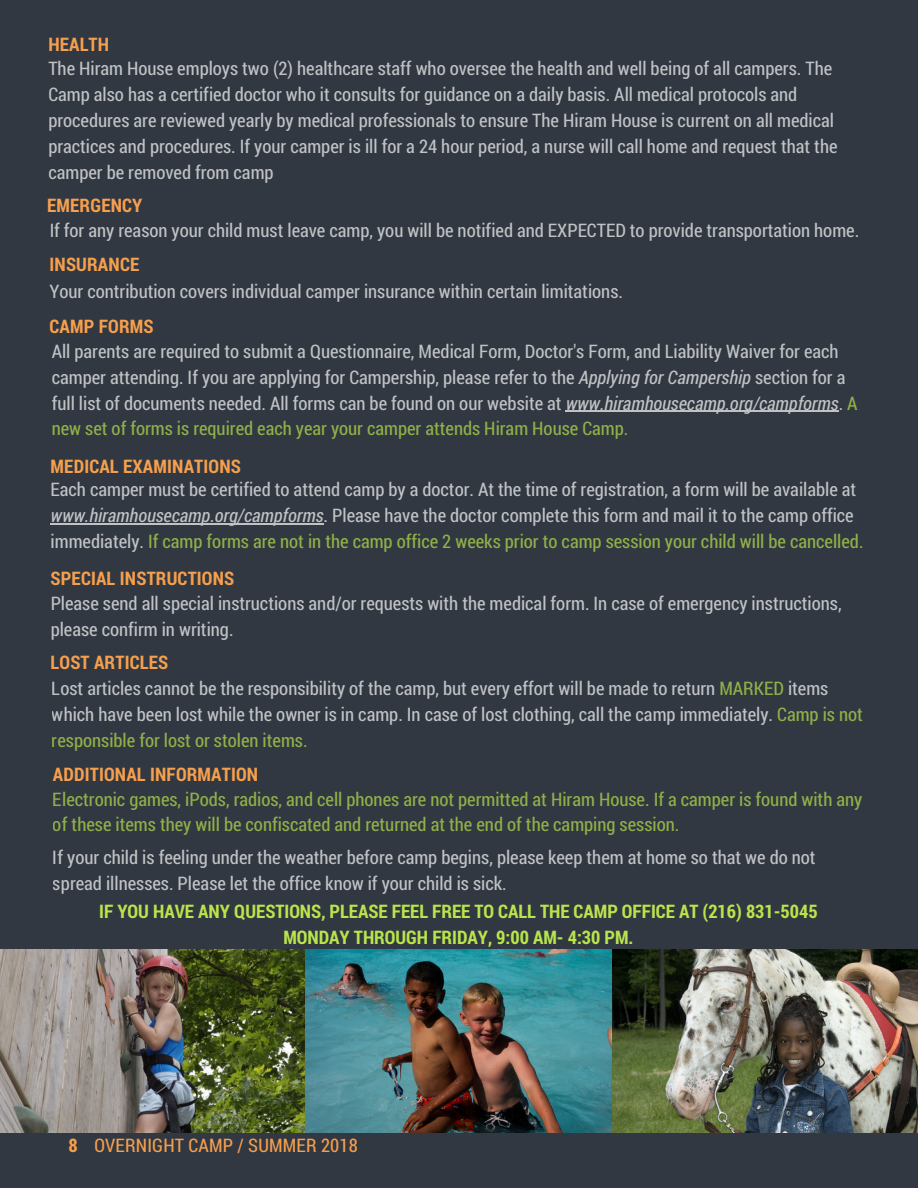
<style>
.page{position:relative;width:918px;height:1188px;background:#313841}
.page>*{position:absolute;margin:0;border:0;box-sizing:border-box;transform-origin:0 0}
.t1{font:18.75px/25.8px "Roboto Condensed";color:#fff}
.t2{font:18.75px/25.8px "Roboto Condensed";color:#b9e54c}
.t3{font:700 18.75px/25.8px "Roboto Condensed";color:#b9e54c;text-align:center}
.t4{font:700 18.75px "Roboto Condensed";letter-spacing:.01em;color:#f69f4d}
.t5{font:18.75px "Roboto Condensed";letter-spacing:.01em;color:#f69f4d}
.s1{font-style:italic}
.s2{color:#b9e54c}
.s3{font-weight:700;color:#f69f4d}
.s4{font-weight:700}
</style>
<div class="page">
<svg style="left:51px;top:523px;width:273px;height:1px"></svg>
<svg style="left:566px;top:411px;width:273px;height:1px"></svg>
<img style="left:0;top:950px;width:918px;height:183px">
<p class="t4" style="left:48px;top:31px;width:62px">HEALTH</p>
<p class="t1" style="left:48px;top:55px;width:791px">The Hiram House employs two (2) healthcare staff who oversee the health and well being of all campers. The Camp also has a certified doctor who it consults for guidance on a daily basis. All medical protocols and procedures are reviewed yearly by medical professionals to ensure The Hiram House is current on all medical practices and procedures. If your camper is ill for a 24 hour period, a nurse will call home and request that the camper be removed from camp</p>
<p class="t4" style="left:47px;top:192px;width:97px">EMERGENCY</p>
<p class="t1" style="left:49px;top:217px;width:811px">If for any reason your child must leave camp, you will be notified and EXPECTED to provide transportation home.</p>
<p class="t4" style="left:49px;top:251px;width:91px">INSURANCE</p>
<p class="t1" style="left:49px;top:278px;width:575px">Your contribution covers individual camper insurance within certain limitations.</p>
<p class="t4" style="left:49px;top:313px;width:106px">CAMP FORMS</p>
<p class="t1" style="left:52px;top:338px;width:807px">All parents are required to submit a Questionnaire, Medical Form, Doctor's Form, and Liability Waiver for each camper attending. If you are applying for Campership, please refer to the <span class="s1">Applying for Campership</span> section for a full list of documents needed. All forms can be found on our website at <span class="s1">www.hiramhousecamp.org/campforms</span>. <span class="s2">A new set of forms is required each year your camper attends Hiram House Camp.</span></p>
<p class="t4" style="left:51px;top:453px;width:192px">MEDICAL EXAMINATIONS</p>
<p class="t1" style="left:51px;top:476px;width:814px">Each camper must be certified to attend camp by a doctor. At the time of registration, a form will be available at <span class="s1">www.hiramhousecamp.org/campforms</span>. Please have the doctor complete this form and mail it to the camp office immediately. <span class="s2">If camp forms are not in the camp office 2 weeks prior to camp session your child will be cancelled.</span></p>
<p class="t4" style="left:51px;top:565px;width:185px">SPECIAL INSTRUCTIONS</p>
<p class="t1" style="left:51px;top:590px;width:793px">Please send all special instructions and/or requests with the medical form. In case of emergency instructions, please confirm in writing.</p>
<p class="t1" style="left:51px;top:649px;width:814px"><span class="s3">LOST ARTICLES<br></span>Lost articles cannot be the responsibility of the camp, but every effort will be made to return <span class="s2">MARKED</span> items which have been lost while the owner is in camp. In case of lost clothing, call the camp immediately. <span class="s2">Camp is not responsible for lost or stolen items.</span></p>
<p class="t4" style="left:53px;top:761px;width:207px">ADDITIONAL INFORMATION</p>
<p class="t2" style="left:53px;top:785px;width:811px">Electronic games, iPods, radios, and cell phones are not permitted at Hiram House. If a camper is found with any of these items they will be confiscated and returned at the end of the camping session.</p>
<p class="t1" style="left:53px;top:844px;width:764px">If your child is feeling under the weather before camp begins, please keep them at home so that we do not spread illnesses. Please let the office know if your child is sick.</p>
<p class="t3" style="left:99px;top:898px;width:720px">IF YOU HAVE ANY QUESTIONS, PLEASE FEEL FREE TO CALL THE CAMP OFFICE AT (216) 831-5045<br>MONDAY THROUGH FRIDAY, 9:00 AM- 4:30 PM.</p>
<p class="t5" style="left:69px;top:1132px;width:291px"><span class="s4">8</span> OVERNIGHT CAMP / SUMMER 2018</p>
</div>
